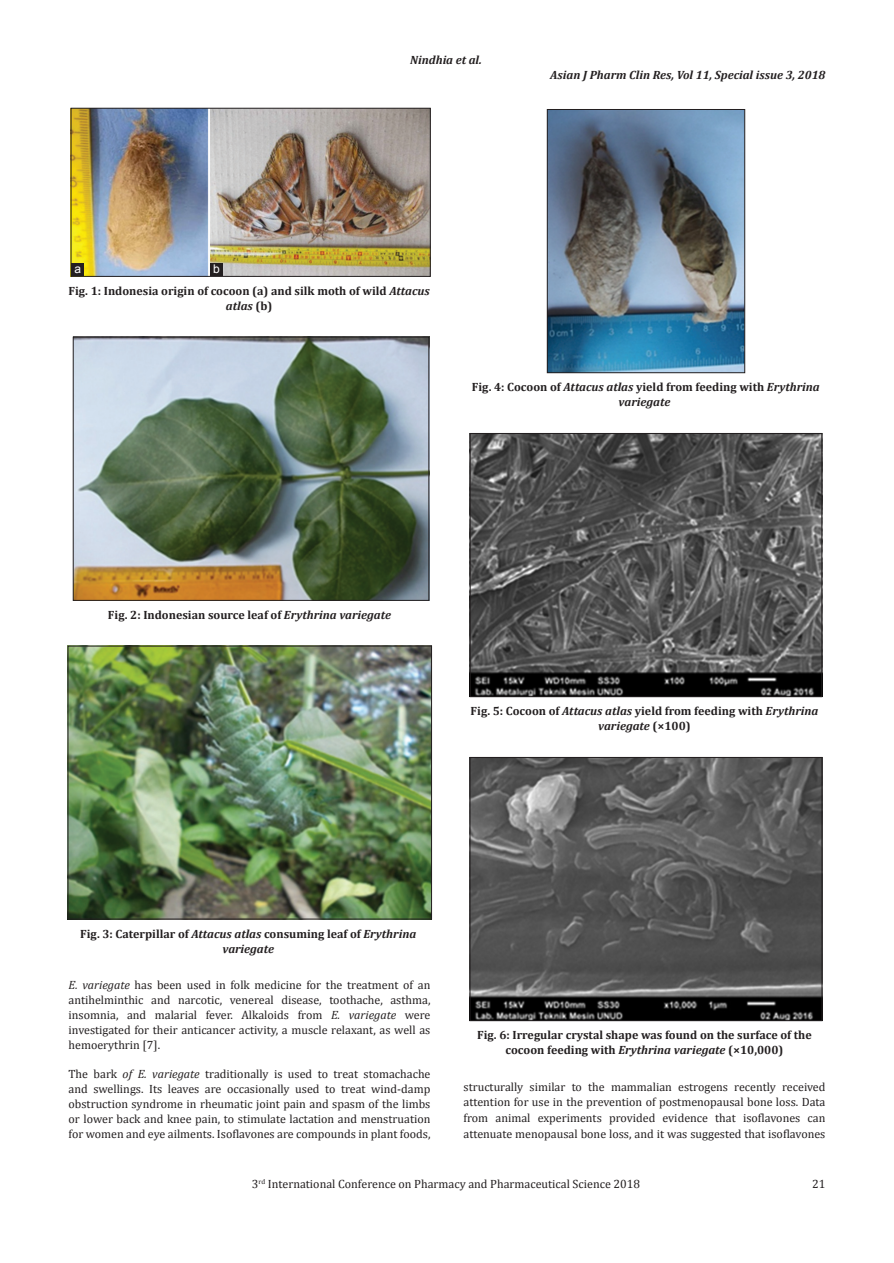
<style>
.page{position:relative;width:894px;height:1263px;background:#fff}
.page>*{position:absolute;margin:0;border:0;box-sizing:border-box;transform-origin:0 0}
.TX{font:12px/15px "Cambria";color:#231f20;text-align:justify}
.FGC{font:700 12px/15px "Cambria";color:#231f20;text-align:center}
.F_No{font:12px "Cambria";color:#231f20}
.t1{font:italic 700 12px "Cambria";color:#231f20}
.LABEL{font:12px "Arial";color:#fff}
.s1{font-style:italic}
</style>
<div class="page">
<img style="left:73px;top:110px;width:355px;height:164px">
<div style="left:71px;top:108px;width:359px;height:168px;border:1px solid #231f20"></div>
<img style="left:75px;top:339px;width:352px;height:259px">
<div style="left:73px;top:337px;width:356px;height:263px;border:1px solid #231f20"></div>
<img style="left:70px;top:648px;width:359px;height:269px">
<div style="left:68px;top:646px;width:363px;height:273px;border:1px solid #231f20"></div>
<img style="left:549px;top:111px;width:193px;height:260px">
<div style="left:547px;top:109px;width:197px;height:264px;border:1px solid #231f20"></div>
<img style="left:472px;top:435px;width:347px;height:260px">
<div style="left:470px;top:433px;width:351px;height:264px;border:1px solid #231f20"></div>
<img style="left:471px;top:759px;width:348px;height:259px">
<div style="left:469px;top:757px;width:352px;height:263px;border:1px solid #231f20"></div>
<div style="left:71px;top:263px;width:13px;height:13px;background:#231f20"></div>
<div style="left:210px;top:263px;width:13px;height:13px;background:#231f20"></div>
<p class="t1" style="left:410px;top:51px;width:73px">Nindhia et al.</p>
<p class="t1" style="left:550px;top:66px;width:276px">Asian J Pharm Clin Res, Vol 11, Special issue 3, 2018</p>
<p class="LABEL" style="left:74px;top:261px;width:8px">a</p>
<p class="LABEL" style="left:213px;top:261px;width:8px">b</p>
<p class="FGC" style="left:68px;top:283px;width:363px">Fig. 1: Indonesia origin of cocoon (a) and silk moth of wild <span class="s1">Attacus atlas</span> (b)</p>
<p class="FGC" style="left:471px;top:379px;width:349px">Fig. 4: Cocoon of <span class="s1">Attacus atlas</span> yield from feeding with <span class="s1">Erythrina variegate</span></p>
<p class="FGC" style="left:108px;top:607px;width:284px">Fig. 2: Indonesian source leaf of <span class="s1">Erythrina variegate</span></p>
<p class="FGC" style="left:470px;top:703px;width:349px">Fig. 5: Cocoon of <span class="s1">Attacus atlas</span> yield from feeding with <span class="s1">Erythrina variegate</span> (×100)</p>
<p class="FGC" style="left:80px;top:925px;width:337px">Fig. 3: Caterpillar of <span class="s1">Attacus atlas</span> consuming leaf of <span class="s1">Erythrina variegate</span></p>
<p class="TX" style="left:68px;top:977px;width:363px"><span class="s1">E. variegate</span> has been used in folk medicine for the treatment of an antihelminthic and narcotic, venereal disease, toothache, asthma, insomnia, and malarial fever. Alkaloids from <span class="s1">E. variegate</span> were investigated for their anticancer activity, a muscle relaxant, as well as hemoerythrin [7].</p>
<p class="TX" style="left:68px;top:1066px;width:363px">The bark <span class="s1">of E. variegate</span> traditionally is used to treat stomachache and swellings. Its leaves are occasionally used to treat wind-damp obstruction syndrome in rheumatic joint pain and spasm of the limbs or lower back and knee pain, to stimulate lactation and menstruation for women and eye ailments. Isoflavones are compounds in plant foods,</p>
<p class="FGC" style="left:477px;top:1027px;width:336px">Fig. 6: Irregular crystal shape was found on the surface of the cocoon feeding with <span class="s1">Erythrina variegate</span> (×10,000)</p>
<p class="TX" style="left:463px;top:1078px;width:363px;line-height:15.9px">structurally similar to the mammalian estrogens recently received attention for use in the prevention of postmenopausal bone loss. Data from animal experiments provided evidence that isoflavones can attenuate menopausal bone loss, and it was suggested that isoflavones</p>
<p class="F_No" style="left:252px;top:1176px;width:389px">3<sup>rd</sup> International Conference on Pharmacy and Pharmaceutical Science 2018</p>
<p class="F_No" style="left:811px;top:1176px;width:15px">21</p>
</div>
